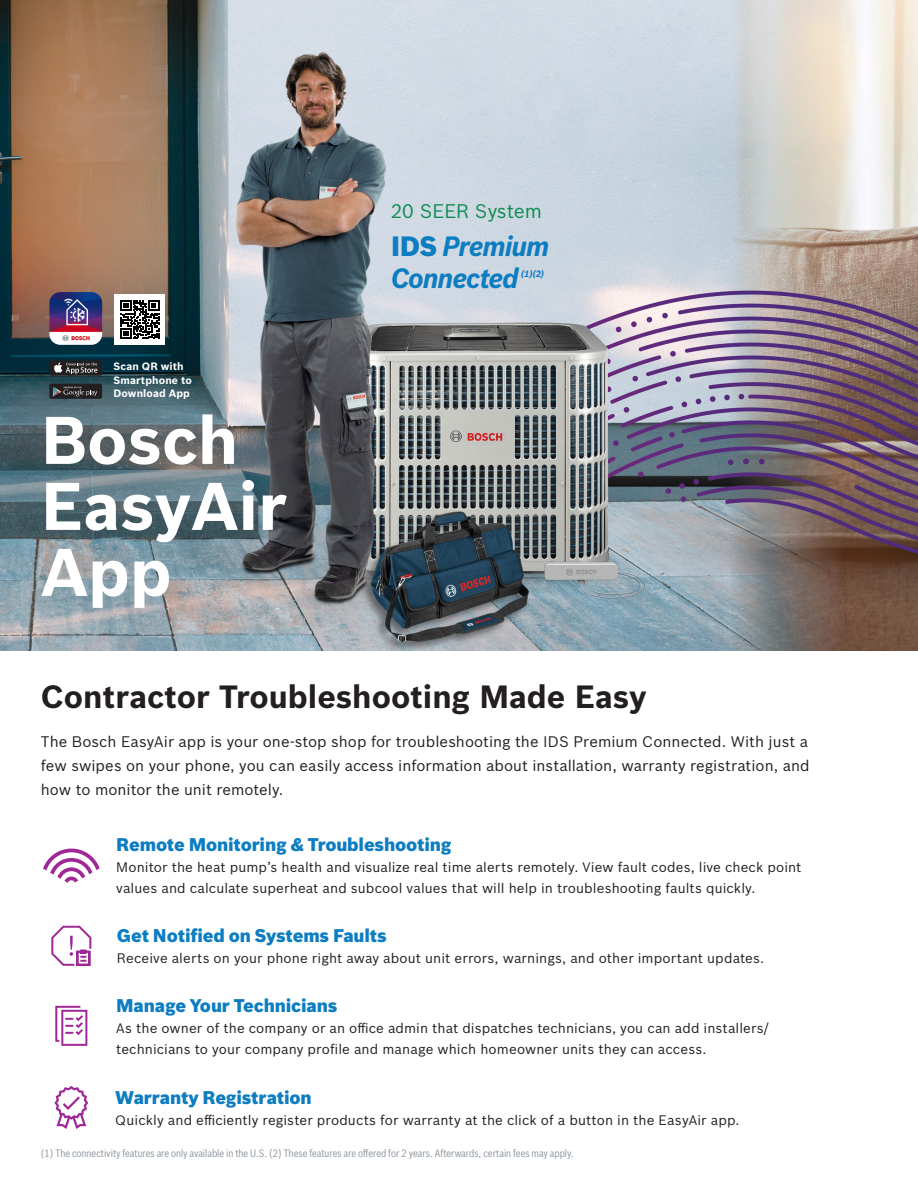
<style>
.page{position:relative;width:918px;height:1188px;background:#fff}
.page>*{position:absolute;margin:0;border:0;box-sizing:border-box;transform-origin:0 0}
.t1{font:700 65.7px/66px "Bosch Sans";color:#fff}
.t2{font:700 31.5px "Bosch Sans";color:#231f20}
.t3{font:italic 700 27.3px "Bosch Sans";letter-spacing:-.04em;color:#0d7dc2}
.t4{font:19.35px "Bosch Sans";color:#0d8c53}
.Intro_11_6_Bosch_Blu{font:900 18px "Bosch Sans";letter-spacing:-.01em;color:#0d7dc2}
.Intro_11_6_Bosch_Blu-2{font:15px/24px "Bosch Sans";letter-spacing:.005em;color:#231f20;text-align:justify}
.Intro_11_6_Bosch_Blu-3{font:13.5px/21px "Bosch Sans";letter-spacing:.01em;color:#231f20}
.t5{font:10.5px "Bosch Sans Cond";color:#8f979f}
.Intro_11_6_Bosch_Blu-4{font:700 10.5px/13.5px "Bosch Sans";letter-spacing:.01em;color:#fff}
.t6{font:italic 700 8.85px "Bosch Sans";color:#0d7dc2}
.s1{font-weight:900;font-style:normal}
</style>
<div class="page">
<img style="left:0;top:0;width:918px;height:650px">
<svg style="left:43px;top:849px;width:57px;height:34px"></svg>
<svg style="left:51px;top:926px;width:40px;height:40px"></svg>
<svg style="left:55px;top:1006px;width:32px;height:40px"></svg>
<img style="left:473px;top:582px;width:186px;height:15px">
<img style="left:473px;top:536px;width:181px;height:48px">
<svg style="left:580px;top:571px;width:66px;height:2px"></svg>
<div style="left:580px;top:573px;width:67px;height:29px;background:#fff;opacity:.91"></div>
<div style="left:580px;top:575px;width:67px;height:28px;background:#231f20;opacity:.41"></div>
<svg style="left:54px;top:1086px;width:34px;height:43px"></svg>
<div style="left:115px;top:295px;width:50px;height:50px;background:#fff"></div>
<svg style="left:121px;top:300px;width:38px;height:39px"></svg>
<div style="left:49px;top:384px;width:53px;height:15px;background:#231f20;border-radius:2px"></div>
<svg style="left:53px;top:387px;width:44px;height:10px"></svg>
<div style="left:49px;top:360px;width:53px;height:16px;background:#231f20;border-radius:2px"></div>
<svg style="left:54px;top:363px;width:43px;height:11px"></svg>
<img style="left:49px;top:292px;width:53px;height:53px">
<p class="t4" style="left:391px;top:197px;width:153px">20 SEER System</p>
<p class="Intro_11_6_Bosch_Blu-4" style="left:113px;top:359px;width:80px">Scan QR with<br>Smartphone to<br>Download App</p>
<p class="t1" style="left:41px;top:403px;width:247px">Bosch<br>EasyAir<br>App</p>
<p class="t3" style="left:391px;top:225px;width:160px"><span class="s1">IDS</span> Premium</p>
<p class="t3" style="left:391px;top:258px;width:130px">Connected</p>
<p class="t6" style="left:521px;top:267px;width:25px">(1)(2)</p>
<p class="t2" style="left:41px;top:673px;width:607px">Contractor Troubleshooting Made Easy</p>
<p class="Intro_11_6_Bosch_Blu-2" style="left:41px;top:729px;width:770px">The Bosch EasyAir app is your one-stop shop for troubleshooting the IDS Premium Connected. With just a few swipes on your phone, you can easily access information about installation, warranty registration, and how to monitor the unit remotely.</p>
<p class="Intro_11_6_Bosch_Blu" style="left:116px;top:831px;width:337px">Remote Monitoring &amp; Troubleshooting</p>
<p class="Intro_11_6_Bosch_Blu-3" style="left:116px;top:856px;width:687px">Monitor the heat pump’s health and visualize real time alerts remotely. View fault codes, live check point values and calculate superheat and subcool values that will help in troubleshooting faults quickly.</p>
<p class="Intro_11_6_Bosch_Blu" style="left:117px;top:922px;width:271px">Get Notified on Systems Faults</p>
<p class="Intro_11_6_Bosch_Blu-3" style="left:117px;top:947px;width:649px">Receive alerts on your phone right away about unit errors, warnings, and other important updates.</p>
<p class="Intro_11_6_Bosch_Blu" style="left:116px;top:991px;width:223px">Manage Your Technicians</p>
<p class="Intro_11_6_Bosch_Blu-3" style="left:116px;top:1016px;width:655px">As the owner of the company or an office admin that dispatches technicians, you can add installers/ technicians to your company profile and manage which homeowner units they can access.</p>
<p class="Intro_11_6_Bosch_Blu" style="left:115px;top:1083px;width:198px">Warranty Registration</p>
<p class="Intro_11_6_Bosch_Blu-3" style="left:115px;top:1108px;width:626px">Quickly and efficiently register products for warranty at the click of a button in the EasyAir app.</p>
<p class="t5" style="left:41px;top:1145px;width:534px">(1) The connectivity features are only available in the U.S. (2) These features are offered for 2 years. Afterwards, certain fees may apply.</p>
</div>
